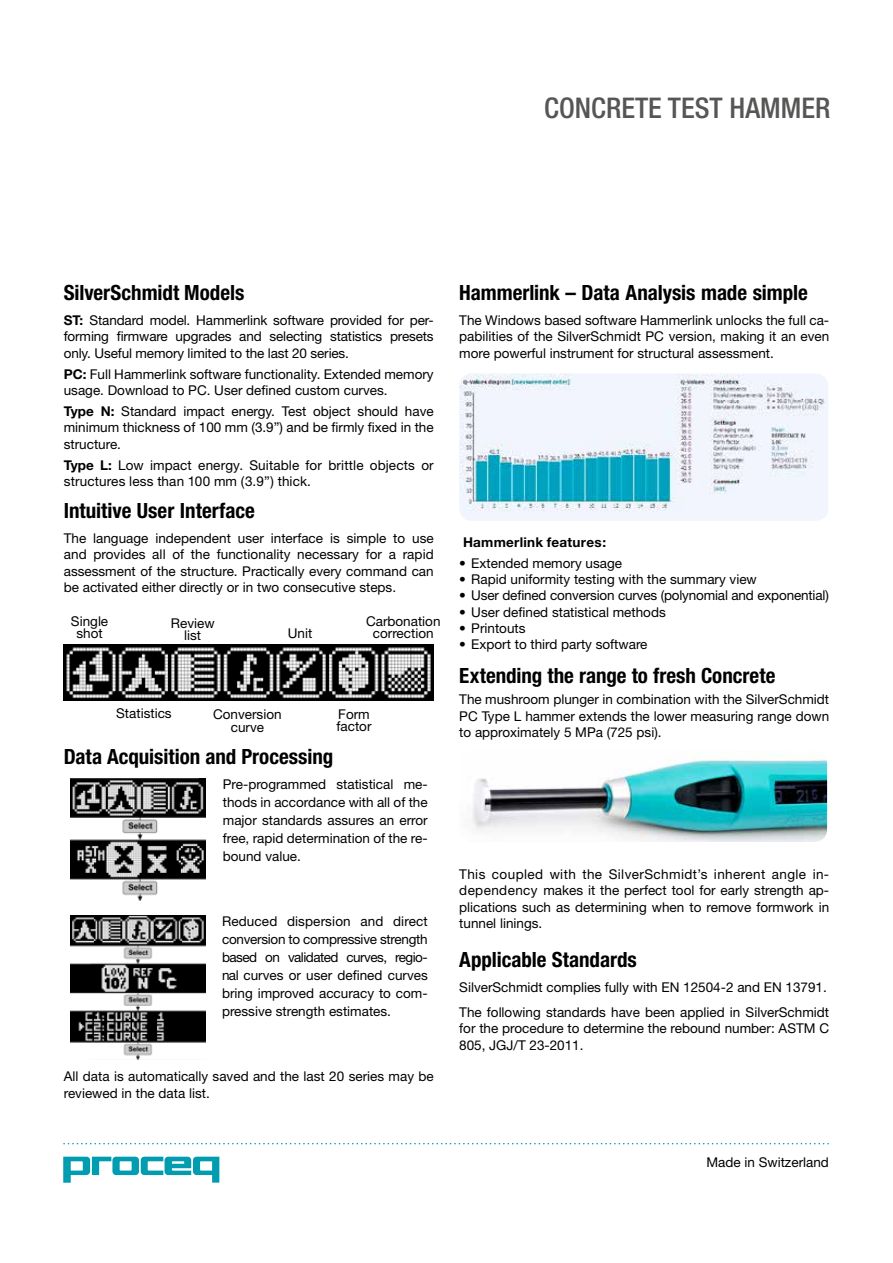
<style>
.page{position:relative;width:893px;height:1263px;background:#fff}
.page>*{position:absolute;margin:0;border:0;box-sizing:border-box;transform-origin:0 0}
.t1{font:500 condensed 28.5px "Helvetica Neue";color:#565655}
.t2{font:700 condensed 21px "Helvetica Neue";color:#000}
.t3{font:13.5px/16.5px "Helvetica Neue";color:#000;text-align:justify}
.t4{font:700 13.5px "Helvetica Neue";letter-spacing:.02em;color:#000}
.s1{font-weight:700}
</style>
<div class="page">
<svg style="left:63px;top:1157px;width:156px;height:26px"></svg>
<svg style="left:64px;top:1143px;width:764px;height:1px"></svg>
<img style="left:64px;top:645px;width:370px;height:55px">
<img style="left:70px;top:779px;width:135px;height:122px">
<img style="left:70px;top:915px;width:135px;height:144px">
<img style="left:459px;top:373px;width:369px;height:148px">
<img style="left:472px;top:759px;width:355px;height:83px">
<h1 class="t1" style="left:544px;top:91px;width:288px">CONCRETE TEST HAMMER</h1>
<h2 class="t2" style="left:64px;top:280px;width:182px">SilverSchmidt Models</h2>
<p class="t3" style="left:64px;top:312px;width:371px"><span class="s1">ST:</span> Standard model. Hammerlink software provided for per&shy;forming firmware upgrades and selecting statistics presets only. Useful memory limited to the last 20 series.</p>
<p class="t3" style="left:64px;top:365px;width:371px"><span class="s1">PC:</span> Full Hammerlink software functionality. Extended memory usage. Download to PC. User defined custom curves.</p>
<p class="t3" style="left:64px;top:403px;width:371px"><span class="s1">Type N:</span> Standard impact energy. Test object should have minimum thickness of 100 mm (3.9”) and be firmly fixed in the structure.</p>
<p class="t3" style="left:64px;top:456px;width:371px"><span class="s1">Type L:</span> Low impact energy. Suitable for brittle objects or structures less than 100 mm (3.9”) thick.</p>
<h2 class="t2" style="left:64px;top:498px;width:193px">Intuitive User Interface</h2>
<p class="t3" style="left:64px;top:530px;width:371px">The language independent user interface is simple to use and provides all of the functionality necessary for a rapid assessment of the structure. Practically every command can be activated either directly or in two consecutive steps.</p>
<p class="t3" style="left:71px;top:615px;width:39px;line-height:12px;text-align:center">Single shot</p>
<p class="t3" style="left:366px;top:615px;width:76px;line-height:12px;text-align:center">Carbonation correction</p>
<p class="t3" style="left:171px;top:617px;width:45px;line-height:12px;text-align:center">Review list</p>
<p class="t3" style="left:288px;top:625px;width:26px">Unit</p>
<p class="t3" style="left:116px;top:705px;width:57px">Statistics</p>
<p class="t3" style="left:213px;top:707px;width:70px;line-height:13.2px;text-align:center">Conversion curve</p>
<p class="t3" style="left:336px;top:708px;width:36px;line-height:12px">Form factor</p>
<h2 class="t2" style="left:64px;top:744px;width:271px">Data Acquisition and Processing</h2>
<p class="t3" style="left:223px;top:775px;width:206px;line-height:18px">Pre-programmed statistical me&shy;thods in accordance with all of the major standards assures an error free, rapid determination of the re&shy;bound value.</p>
<p class="t3" style="left:222px;top:912px;width:207px;line-height:18px">Reduced dispersion and direct conversion to compressive strength based on validated curves, regio&shy;nal curves or user defined curves bring improved accuracy to com&shy;pressive strength estimates.</p>
<p class="t3" style="left:64px;top:1068px;width:371px">All data is automatically saved and the last 20 series may be reviewed in the data list.</p>
<h2 class="t2" style="left:459px;top:280px;width:350px">Hammerlink – Data Analysis made simple</h2>
<p class="t3" style="left:459px;top:312px;width:371px">The Windows based software Hammerlink unlocks the full ca&shy;pabilities of the SilverSchmidt PC version, making it an even more powerful instrument for structural assessment.</p>
<p class="t4" style="left:463px;top:534px;width:145px">Hammerlink features:</p>
<p class="t3" style="left:459px;top:555px;width:164px">• Extended memory usage</p>
<p class="t3" style="left:459px;top:571px;width:299px">• Rapid uniformity testing with the summary view</p>
<p class="t3" style="left:459px;top:587px;width:371px">• User defined conversion curves (polynomial and exponential)</p>
<p class="t3" style="left:459px;top:603px;width:208px">• User defined statistical methods</p>
<p class="t3" style="left:459px;top:620px;width:68px">• Printouts</p>
<p class="t3" style="left:459px;top:636px;width:190px">• Export to third party software</p>
<h2 class="t2" style="left:459px;top:663px;width:318px">Extending the range to fresh Concrete</h2>
<p class="t3" style="left:459px;top:691px;width:371px">The mushroom plunger in combination with the SilverSchmidt PC Type L hammer extends the lower measuring range down to approximately 5 MPa (725 psi).</p>
<p class="t3" style="left:459px;top:865px;width:371px">This coupled with the SilverSchmidt’s inherent angle in&shy;dependency makes it the perfect tool for early strength ap&shy;plications such as determining when to remove formwork in tunnel linings.</p>
<h2 class="t2" style="left:459px;top:946px;width:179px">Applicable Standards</h2>
<p class="t3" style="left:459px;top:974px;width:371px;line-height:25px">SilverSchmidt complies fully with EN 12504-2 and EN 13791.<br>The following standards have been applied in SilverSchmidt</p>
<p class="t3" style="left:459px;top:1020px;width:371px">for the procedure to determine the rebound number: ASTM C<br>805, JGJ/T 23-2011.</p>
<p class="t3" style="left:706px;top:1154px;width:124px">Made in Switzerland</p>
</div>
